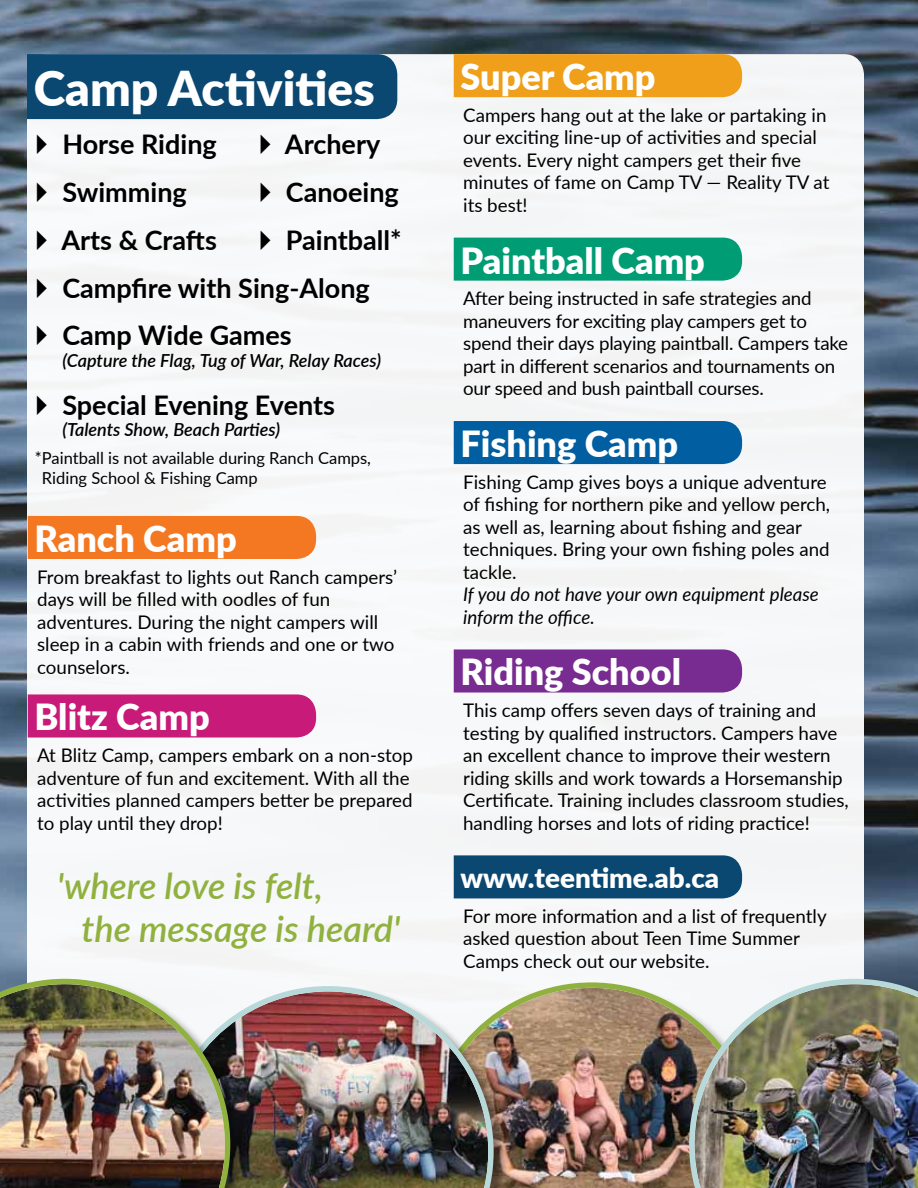
<style>
.page{position:relative;width:918px;height:1188px;background:#fff}
.page>*{position:absolute;margin:0;border:0;box-sizing:border-box;transform-origin:0 0}
.t1{font:900 48px "Lato";color:#fff}
.t2{font:900 36px "Lato";color:#fff}
.t3{font:italic 600 36px/43.2px "Lato";color:#90b13e}
.t4{font:900 27.75px "Lato";color:#fff}
.t5{font:700 27px/47.8px "Lato";color:#000}
.t6{font:18.75px/22.5px "Lato";color:#000}
.t7{font:italic 18.75px/22.5px "Lato";color:#000}
.t8{font:italic 600 18px "Lato";color:#000}
.t9{font:16.5px/19.8px "Lato";color:#000}
</style>
<div class="page">
<img style="left:0;top:0;width:918px;height:978px">
<div style="left:27px;top:54px;width:837px;height:1107px;background:#f6f7f9;border-radius:20px"></div>
<div style="left:27px;top:54px;width:370px;height:65px;background:#0a4771"></div>
<img style="left:508px;top:982px;width:180px;height:206px">
<div style="left:161px;top:986px;width:347px;height:202px;background:#000;opacity:.45"></div>
<img style="left:245px;top:986px;width:249px;height:202px">
<img style="left:689px;top:979px;width:229px;height:209px">
<div style="left:0;top:978px;width:245px;height:210px;background:#000;opacity:.45"></div>
<img style="left:0;top:979px;width:230px;height:209px">
<div style="left:454px;top:649px;width:288px;height:44px;background:#782b90"></div>
<div style="left:454px;top:421px;width:288px;height:43px;background:#005ea1"></div>
<div style="left:454px;top:238px;width:288px;height:43px;background:#009d75"></div>
<div style="left:28px;top:516px;width:288px;height:43px;background:#f47721"></div>
<div style="left:28px;top:694px;width:288px;height:44px;background:#c81a78"></div>
<div style="left:454px;top:54px;width:288px;height:43px;background:#ef9f19"></div>
<div style="left:454px;top:855px;width:288px;height:43px;background:#0a4771"></div>
<h1 class="t1" style="left:34px;top:52px;width:343px">Camp Activities</h1>
<h3 class="t5" style="left:62px;top:119px;width:156px">Horse Riding</h3>
<h3 class="t5" style="left:285px;top:119px;width:97px">Archery</h3>
<h3 class="t5" style="left:62px;top:167px;width:126px">Swimming</h3>
<h3 class="t5" style="left:286px;top:167px;width:115px">Canoeing</h3>
<h3 class="t5" style="left:61px;top:215px;width:157px">Arts &amp; Crafts</h3>
<h3 class="t5" style="left:62px;top:215px;width:341px;text-indent:224px">Paintball*<br>Campfire with Sing-Along<br>Camp Wide Games</h3>
<p class="t8" style="left:62px;top:347px;width:320px">(Capture the Flag, Tug of War, Relay Races)</p>
<h3 class="t5" style="left:62px;top:380px;width:274px">Special Evening Events</h3>
<p class="t8" style="left:62px;top:417px;width:219px">(Talents Show, Beach Parties)</p>
<p class="t9" style="left:42px;top:447px;width:331px;text-indent:-7px">*Paintball is not available during Ranch Camps,<br>Riding School &amp; Fishing Camp</p>
<h2 class="t2" style="left:34px;top:512px;width:204px">Ranch Camp</h2>
<p class="t6" style="left:37px;top:565px;width:361px">From breakfast to lights out Ranch campers’ days will be filled with oodles of fun adventures. During the night campers will sleep in a cabin with friends and one or two counselors.</p>
<h2 class="t2" style="left:34px;top:690px;width:177px">Blitz Camp</h2>
<p class="t6" style="left:37px;top:743px;width:377px">At Blitz Camp, campers embark on a non-stop adventure of fun and excitement. With all the activities planned campers better be prepared to play until they drop!</p>
<h2 class="t3" style="left:81px;top:863px;width:320px;text-indent:-25px">'where love is felt,<br>the message is heard'</h2>
<h2 class="t2" style="left:460px;top:50px;width:197px">Super Camp</h2>
<p class="t6" style="left:463px;top:103px;width:368px">Campers hang out at the lake or partaking in our exciting line-up of activities and special events. Every night campers get their five minutes of fame on Camp TV — Reality TV at its best!</p>
<h2 class="t2" style="left:460px;top:233px;width:246px">Paintball Camp</h2>
<p class="t6" style="left:463px;top:286px;width:386px">After being instructed in safe strategies and maneuvers for exciting play campers get to spend their days playing paintball. Campers take part in different scenarios and tournaments on our speed and bush paintball courses.</p>
<h2 class="t2" style="left:460px;top:417px;width:219px">Fishing Camp</h2>
<p class="t6" style="left:463px;top:470px;width:369px">Fishing Camp gives boys a unique adventure of fishing for northern pike and yellow perch, as well as, learning about fishing and gear techniques. Bring your own fishing poles and tackle.</p>
<p class="t7" style="left:463px;top:582px;width:357px">If you do not have your own equipment please inform the office.</p>
<h2 class="t2" style="left:460px;top:645px;width:222px">Riding School</h2>
<p class="t6" style="left:463px;top:698px;width:387px">This camp offers seven days of training and testing by qualified instructors. Campers have an excellent chance to improve their western riding skills and work towards a Horsemanship Certificate. Training includes classroom studies, handling horses and lots of riding practice!</p>
<h3 class="t4" style="left:460px;top:857px;width:260px">www.teentime.ab.ca</h3>
<p class="t6" style="left:463px;top:904px;width:365px">For more information and a list of frequently asked question about Teen Time Summer<br>Camps check out our website.</p>
</div>
